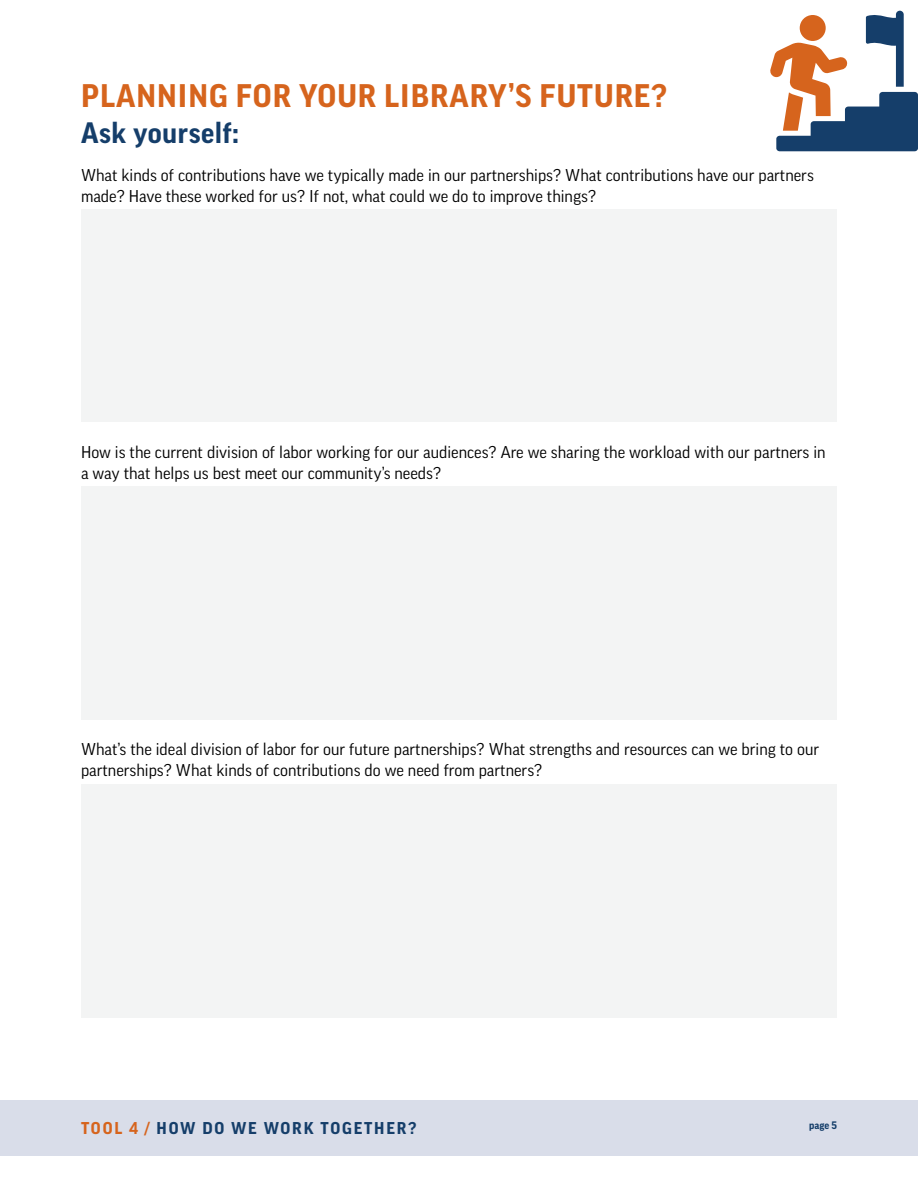
<style>
.page{position:relative;width:918px;height:1188px;background:#fff}
.page>*{position:absolute;margin:0;border:0;box-sizing:border-box;transform-origin:0 0}
.Q_h1{font:700 31.5px "Good Pro";letter-spacing:.03em;color:#d6641d}
.Q_h2{font:700 28.5px "Good Pro";letter-spacing:.02em;color:#153e6a}
.Q2{font:16.5px/21px "Good Pro";color:#000}
.t1{font:700 16.5px "Good Pro";color:#153e6a}
.t2{font:700 16.5px "Good Pro";letter-spacing:.11em;color:#d6641d}
.t3{font:700 10.5px "Good Pro";color:#153e6a}
.s1{color:#153e6a}
</style>
<div class="page">
<div style="left:0;top:1100px;width:918px;height:56px;background:#d9dde9"></div>
<div style="left:81px;top:210px;width:756px;height:23px;background:#f3f4f4"></div>
<div style="left:81px;top:231px;width:756px;height:23px;background:#f3f4f4"></div>
<div style="left:81px;top:252px;width:756px;height:23px;background:#f3f4f4"></div>
<div style="left:81px;top:273px;width:756px;height:23px;background:#f3f4f4"></div>
<div style="left:81px;top:294px;width:756px;height:23px;background:#f3f4f4"></div>
<div style="left:81px;top:315px;width:756px;height:23px;background:#f3f4f4"></div>
<div style="left:81px;top:336px;width:756px;height:23px;background:#f3f4f4"></div>
<div style="left:81px;top:357px;width:756px;height:23px;background:#f3f4f4"></div>
<div style="left:81px;top:378px;width:756px;height:23px;background:#f3f4f4"></div>
<div style="left:81px;top:399px;width:756px;height:23px;background:#f3f4f4"></div>
<div style="left:81px;top:486px;width:756px;height:24px;background:#f3f4f4"></div>
<div style="left:81px;top:507px;width:756px;height:24px;background:#f3f4f4"></div>
<div style="left:81px;top:528px;width:756px;height:24px;background:#f3f4f4"></div>
<div style="left:81px;top:549px;width:756px;height:24px;background:#f3f4f4"></div>
<div style="left:81px;top:570px;width:756px;height:24px;background:#f3f4f4"></div>
<div style="left:81px;top:591px;width:756px;height:24px;background:#f3f4f4"></div>
<div style="left:81px;top:612px;width:756px;height:24px;background:#f3f4f4"></div>
<div style="left:81px;top:633px;width:756px;height:24px;background:#f3f4f4"></div>
<div style="left:81px;top:654px;width:756px;height:24px;background:#f3f4f4"></div>
<div style="left:81px;top:675px;width:756px;height:24px;background:#f3f4f4"></div>
<div style="left:81px;top:696px;width:756px;height:24px;background:#f3f4f4"></div>
<div style="left:81px;top:784px;width:756px;height:23px;background:#f3f4f4"></div>
<div style="left:81px;top:805px;width:756px;height:23px;background:#f3f4f4"></div>
<div style="left:81px;top:826px;width:756px;height:23px;background:#f3f4f4"></div>
<div style="left:81px;top:847px;width:756px;height:23px;background:#f3f4f4"></div>
<div style="left:81px;top:868px;width:756px;height:23px;background:#f3f4f4"></div>
<div style="left:81px;top:889px;width:756px;height:23px;background:#f3f4f4"></div>
<div style="left:81px;top:910px;width:756px;height:23px;background:#f3f4f4"></div>
<div style="left:81px;top:931px;width:756px;height:23px;background:#f3f4f4"></div>
<div style="left:81px;top:952px;width:756px;height:23px;background:#f3f4f4"></div>
<div style="left:81px;top:973px;width:756px;height:23px;background:#f3f4f4"></div>
<div style="left:81px;top:994px;width:756px;height:23px;background:#f3f4f4"></div>
<svg style="left:770px;top:11px;width:148px;height:140px"></svg>
<p class="Q_h1" style="left:81px;top:78px;width:588px">PLANNING FOR YOUR LIBRARY’S FUTURE?</p>
<p class="Q_h2" style="left:81px;top:116px;width:159px">ASK YOURSELF:</p>
<p class="Q2" style="left:81px;top:165px;width:734px">What kinds of contributions have we typically made in our partnerships? What contributions have our partners made? Have these worked for us? If not, what could we do to improve things?</p>
<p class="Q2" style="left:81px;top:441px;width:746px">How is the current division of labor working for our audiences? Are we sharing the workload with our partners in a way that helps us best meet our community’s needs?</p>
<p class="Q2" style="left:81px;top:739px;width:740px">What’s the ideal division of labor for our future partnerships? What strengths and resources can we bring to our partnerships? What kinds of contributions do we need from partners?</p>
<p class="t2" style="left:81px;top:1119px;width:102px">TOOL 4 / <span class="s1">HOW</span></p>
<p class="t1" style="left:202px;top:1119px;width:75px">DOWEWORK</p>
<p class="t1" style="left:320px;top:1119px;width:12px">TOGETHER</p>
<p class="t1" style="left:408px;top:1119px;width:10px">?</p>
<p class="t3" style="left:809px;top:1119px;width:29px">PAGE 5</p>
</div>
